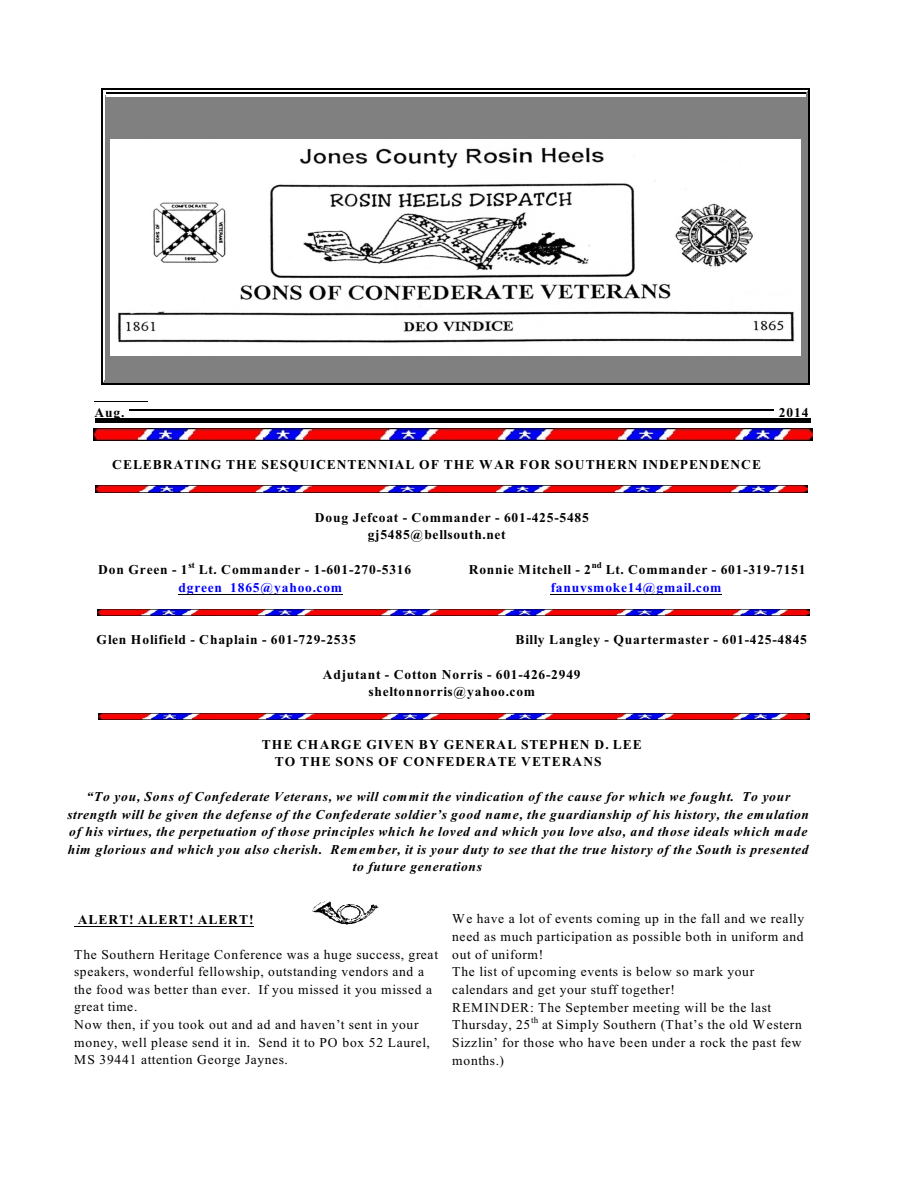
<style>
.page{position:relative;width:918px;height:1188px;background:#fff}
.page>*{position:absolute;margin:0;border:0;box-sizing:border-box;transform-origin:0 0}
.t1{font:13.5px/17.7px "Times New Roman";letter-spacing:.045em;color:#000}
.t2{font:700 13.5px/17.4px "Times New Roman";letter-spacing:.06em;color:#000}
.t3{font:italic 700 13.5px "Times New Roman";letter-spacing:.055em;color:#000}
.t4{font:700 13.5px "Times New Roman";letter-spacing:.06em;color:#00f}
.t5{font:700 9px "Times New Roman";color:#000}
.t6{font:9px "Times New Roman";color:#000}
</style>
<div class="page">
<hr style="left:806px;top:91px;width:1px;height:291px;background:#808080">
<hr style="left:104px;top:91px;width:703px;height:1px;background:#fff">
<hr style="left:104px;top:381px;width:703px;height:1px;background:#808080">
<hr style="left:807px;top:89px;width:1px;height:294px;background:#808080">
<hr style="left:103px;top:89px;width:705px;height:2px;background:#fff">
<hr style="left:103px;top:382px;width:705px;height:1px;background:#808080">
<hr style="left:101px;top:88px;width:2px;height:297px;background:#000">
<hr style="left:809px;top:88px;width:1px;height:297px;background:#000">
<hr style="left:101px;top:88px;width:709px;height:1px;background:#000">
<hr style="left:101px;top:383px;width:709px;height:2px;background:#000">
<div style="left:106px;top:95px;width:700px;height:285px;background:#808080"></div>
<hr style="left:106px;top:95px;width:700px;height:1px;background:#fff">
<hr style="left:106px;top:92px;width:700px;height:2px;background:#000">
<img style="left:110px;top:139px;width:691px;height:217px">
<hr style="left:94px;top:401px;width:54px;height:1px;background:#000">
<hr style="left:179px;top:594px;width:164px;height:1px;background:#000">
<hr style="left:551px;top:594px;width:171px;height:1px;background:#000">
<hr style="left:74px;top:926px;width:180px;height:1px;background:#000">
<hr style="left:95px;top:419px;width:716px;height:4px;background:#000">
<hr style="left:130px;top:409px;width:644px;height:1px;background:#000">
<img style="left:94px;top:428px;width:719px;height:12px">
<img style="left:96px;top:485px;width:711px;height:8px">
<img style="left:97px;top:610px;width:713px;height:6px">
<img style="left:99px;top:714px;width:710px;height:6px">
<img style="left:312px;top:901px;width:67px;height:24px">
<p class="t2" style="left:94px;top:405px;width:32px">Aug.</p>
<p class="t2" style="left:779px;top:405px;width:31px">2014</p>
<p class="t2" style="left:112px;top:457px;width:650px">CELEBRATING THE SESQUICENTENNIAL OF THE WAR FOR SOUTHERN INDEPENDENCE</p>
<p class="t2" style="left:368px;top:510px;width:223px;text-indent:-53px">Doug Jefcoat - Commander - 601-425-5485 gj5485@bellsouth.net</p>
<p class="t2" style="left:98px;top:562px;width:315px">Don Green - 1 Lt. Commander - 1-601-270-5316</p>
<p class="t2" style="left:469px;top:562px;width:338px">Ronnie Mitchell - 2 Lt. Commander - 601-319-7151</p>
<p class="t5" style="left:188px;top:562px;width:8px">st</p>
<p class="t5" style="left:592px;top:562px;width:12px">nd</p>
<p class="t4" style="left:179px;top:583px;width:165px">dgreen_1865@yahoo.com</p>
<p class="t4" style="left:551px;top:583px;width:172px">fanuvsmoke14@gmail.com</p>
<p class="t2" style="left:96px;top:632px;width:261px">Glen Holifield - Chaplain - 601-729-2535</p>
<p class="t2" style="left:515px;top:632px;width:293px">Billy Langley - Quartermaster - 601-425-4845</p>
<p class="t2" style="left:323px;top:667px;width:259px;text-align:center">Adjutant - Cotton Norris - 601-426-2949 sheltonnorris@yahoo.com</p>
<p class="t2" style="left:275px;top:737px;width:368px;text-indent:-13px">THE CHARGE GIVEN BY GENERAL STEPHEN D. LEE<br>TO THE SONS OF CONFEDERATE VETERANS</p>
<p class="t3" style="left:86px;top:792px;width:706px">“To you, Sons of Confederate Veterans, we will commit the vindication of the cause for which we fought. To your</p>
<p class="t3" style="left:68px;top:810px;width:743px">strength will be given the defense of the Confederate soldier’s good name, the guardianship of his history, the emulation</p>
<p class="t3" style="left:69px;top:827px;width:740px">of his virtues, the perpetuation of those principles which he loved and which you love also, and those ideals which made</p>
<p class="t3" style="left:68px;top:844px;width:742px">him glorious and which you also cherish. Remember, it is your duty to see that the true history of the South is presented</p>
<p class="t3" style="left:353px;top:862px;width:131px">to future generations</p>
<p class="t2" style="left:78px;top:912px;width:177px">ALERT! ALERT! ALERT!</p>
<p class="t1" style="left:74px;top:946px;width:365px">The Southern Heritage Conference was a huge success, great speakers, wonderful fellowship, outstanding vendors and a the food was better than ever. If you missed it you missed a great time.<br>Now then, if you took out and ad and haven’t sent in your money, well please send it in. Send it to PO box 52 Laurel, MS 39441 attention George Jaynes.</p>
<p class="t1" style="left:452px;top:911px;width:354px">We have a lot of events coming up in the fall and we really need as much participation as possible both in uniform and out of uniform!<br>The list of upcoming events is below so mark your calendars and get your stuff together!<br>REMINDER: The September meeting will be the last Thursday, 25 at Simply Southern (That’s the old Western</p>
<p class="t6" style="left:531px;top:1017px;width:9px">th</p>
<p class="t1" style="left:452px;top:1035px;width:351px">Sizzlin’ for those who have been under a rock the past few months.)</p>
</div>
